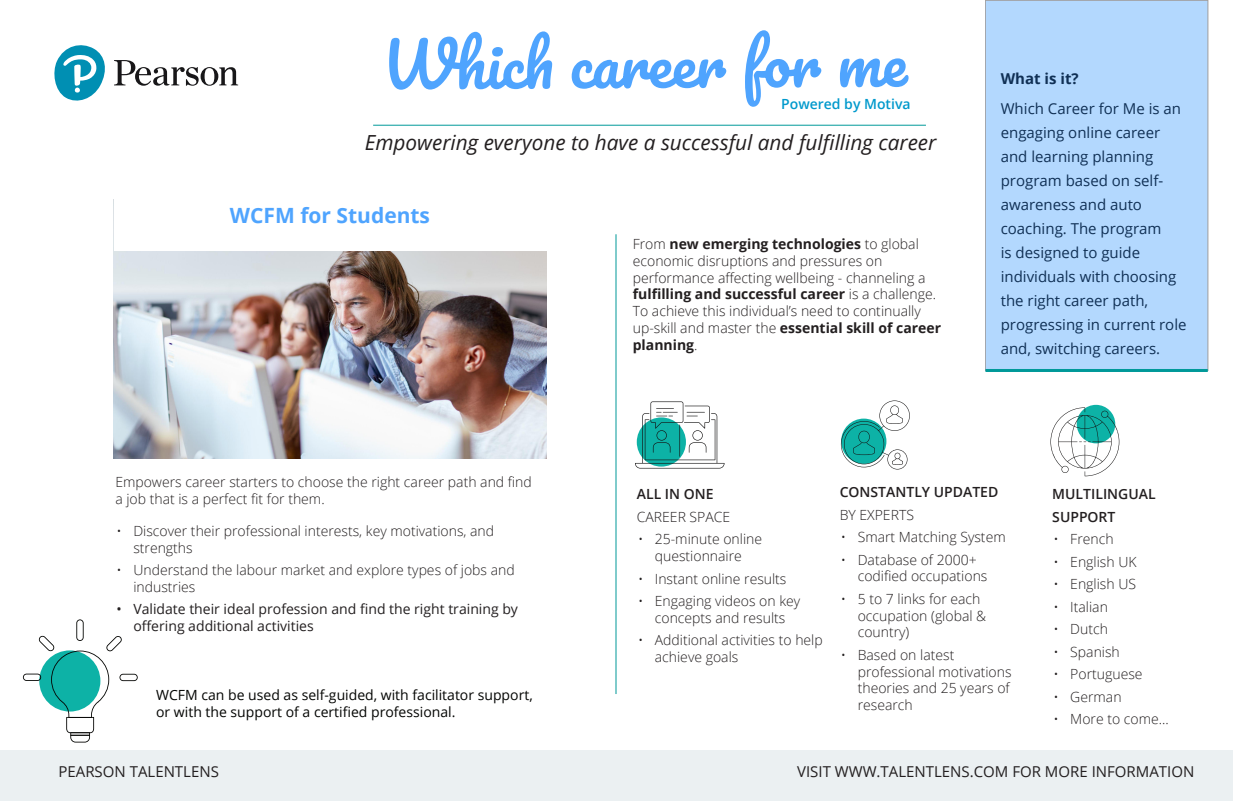
<style>
.page{position:relative;width:1233px;height:801px;background:#fff}
.page>*{position:absolute;margin:0;border:0;box-sizing:border-box;transform-origin:0 0}
.Contact_Info_Header{font:700 21px "Open Sans";color:#4fa4fe}
.t1{font:italic 20.8px "Open Sans";color:#231f20}
.t2{font:15px/24px "Open Sans";color:#103055}
.t3{font:15px "Open Sans";color:#231f20}
.t4{font:700 15px "Open Sans";color:#103055}
.t5{font:300 14px/16.8px "Open Sans";color:#231f20}
.t6{font:14px/16.8px "Open Sans";color:#040503}
.t7{font:14px/16.8px "Open Sans";color:#231f20}
.t8{font:600 14px "Open Sans";color:#231f20}
.t9{font:600 14px "Open Sans";color:#09c}
.s1{font-weight:700}
</style>
<div class="page">
<div style="left:985px;top:0;width:223px;height:371px;background:#b3d8fe"></div>
<svg style="left:114px;top:60px;width:124px;height:26px"></svg>
<svg style="left:54px;top:45px;width:51px;height:56px"></svg>
<hr style="left:373px;top:125px;width:553px;height:1px;background:#099">
<svg style="left:389px;top:30px;width:520px;height:77px"></svg>
<img style="left:114px;top:251px;width:433px;height:208px">
<svg style="left:23px;top:619px;width:115px;height:124px"></svg>
<hr style="left:616px;top:234px;width:1px;height:460px;background:#099">
<div style="left:0;top:751px;width:1233px;height:50px;background:#ebf0f2"></div>
<div style="left:1077px;top:405px;width:38px;height:38px;background:#0db2a6;border-radius:50%"></div>
<svg style="left:1050px;top:407px;width:69px;height:69px"></svg>
<svg style="left:635px;top:401px;width:90px;height:68px"></svg>
<hr style="left:679px;top:425px;width:1px;height:32px;background:#141313">
<svg style="left:841px;top:400px;width:69px;height:70px"></svg>
<hr style="left:985px;top:369px;width:223px;height:3px;background:#099">
<p class="t9" style="left:781px;top:94px;width:131px">Powered by Motiva</p>
<p class="t1" style="left:365px;top:128px;width:573px">Empowering everyone to have a successful and fulfilling career</p>
<p class="Contact_Info_Header" style="left:230px;top:200px;width:202px">WCFM for Students</p>
<p class="t5" style="left:633px;top:235px;width:310px">From <span class="s1">new emerging technologies</span> to global economic disruptions and pressures on performance affecting wellbeing - channeling a <span class="s1">fulfilling and successful career</span> is a challenge.<br>To achieve this individual’s need to continually up-skill and master the <span class="s1">essential skill of career planning</span>.</p>
<p class="t4" style="left:1001px;top:68px;width:79px">What is it?</p>
<p class="t2" style="left:1001px;top:96px;width:187px">Which Career for Me is an engaging online career and learning planning program based on self&shy;awareness and auto coaching. The program<br>is designed to guide individuals with choosing the right career path, progressing in current role and, switching careers.</p>
<p class="t5" style="left:115px;top:473px;width:418px">Empowers career starters to choose the right career path and find a job that is a perfect fit for them.</p>
<p class="t5" style="left:133px;top:522px;width:362px;text-indent:-17px">• Discover their professional interests, key motivations, and strengths</p>
<p class="t5" style="left:133px;top:561px;width:383px;text-indent:-17px">• Understand the labour market and explore types of jobs and industries</p>
<p class="t7" style="left:133px;top:601px;width:386px;text-indent:-17px">• Validate their ideal profession and find the right training by offering additional activities</p>
<p class="t6" style="left:156px;top:686px;width:378px">WCFM can be used as self-guided, with facilitator support, or with the support of a certified professional.</p>
<p class="t8" style="left:637px;top:485px;width:78px">ALL IN ONE</p>
<p class="t5" style="left:637px;top:508px;width:95px">CAREER SPACE</p>
<p class="t5" style="left:638px;top:531px;width:126px;text-align:center">• 25-minute online questionnaire</p>
<p class="t5" style="left:638px;top:570px;width:150px">• Instant online results</p>
<p class="t5" style="left:638px;top:592px;width:164px;text-align:center">• Engaging videos on key concepts and results</p>
<p class="t5" style="left:655px;top:632px;width:169px;text-indent:-17px">• Additional activities to help achieve goals</p>
<p class="t8" style="left:840px;top:482px;width:160px">CONSTANTLY UPDATED</p>
<p class="t5" style="left:840px;top:506px;width:76px">BY EXPERTS</p>
<p class="t5" style="left:841px;top:528px;width:166px">• Smart Matching System</p>
<p class="t5" style="left:858px;top:551px;width:131px;text-indent:-17px">• Database of 2000+ codified occupations</p>
<p class="t5" style="left:858px;top:590px;width:130px;text-indent:-17px">• 5 to 7 links for each occupation (global &amp; country)</p>
<p class="t5" style="left:858px;top:646px;width:155px;text-indent:-17px">• Based on latest professional motivations theories and 25 years of research</p>
<p class="t8" style="left:1052px;top:485px;width:105px">MULTILINGUAL</p>
<p class="t8" style="left:1052px;top:507px;width:65px">SUPPORT</p>
<p class="t5" style="left:1054px;top:531px;width:62px">• French</p>
<p class="t5" style="left:1054px;top:553px;width:85px">• English UK</p>
<p class="t5" style="left:1054px;top:575px;width:84px">• English US</p>
<p class="t5" style="left:1054px;top:598px;width:56px">• Italian</p>
<p class="t5" style="left:1054px;top:620px;width:56px">• Dutch</p>
<p class="t5" style="left:1054px;top:643px;width:68px">• Spanish</p>
<p class="t5" style="left:1054px;top:665px;width:91px">• Portuguese</p>
<p class="t5" style="left:1054px;top:688px;width:70px">• German</p>
<p class="t5" style="left:1054px;top:710px;width:117px">• More to come...</p>
<p class="t3" style="left:59px;top:761px;width:162px">PEARSON TALENTLENS</p>
<p class="t3" style="left:797px;top:761px;width:399px">VISIT WWW.TALENTLENS.COM FOR MORE INFORMATION</p>
</div>
